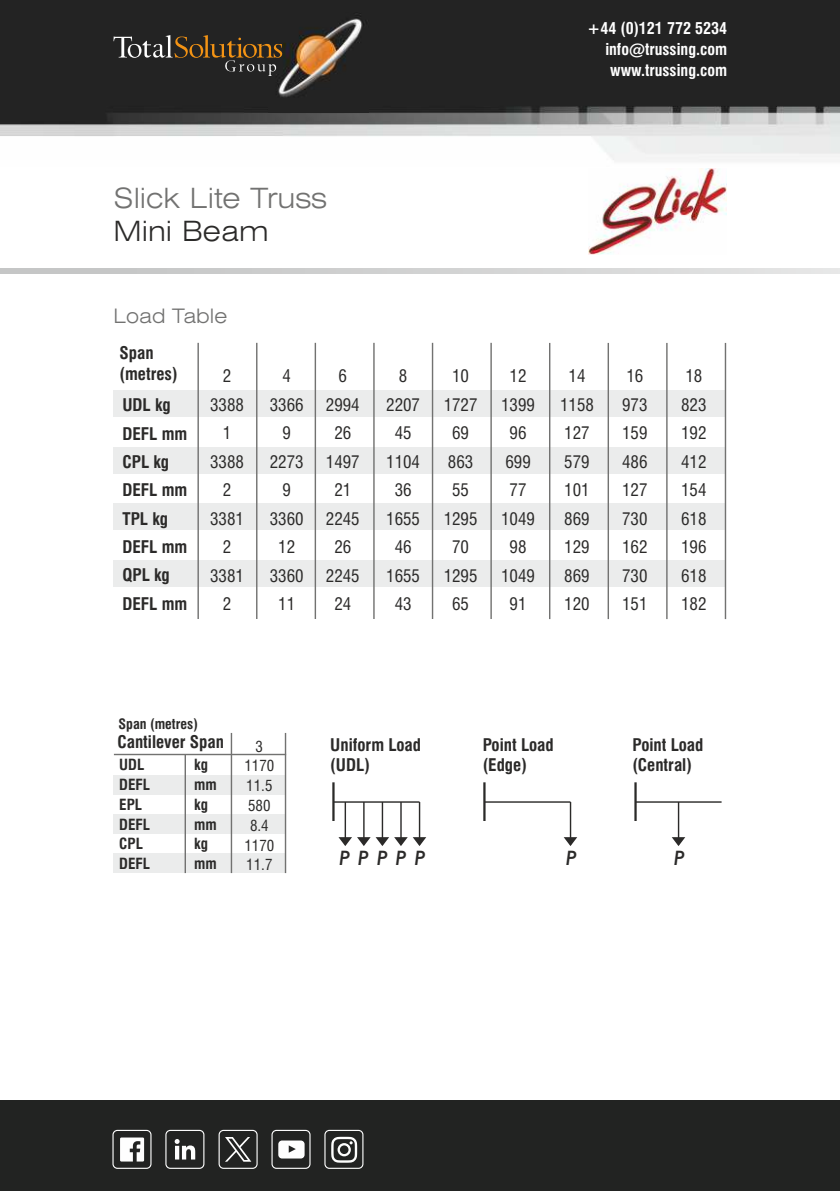
<style>
.page{position:relative;width:840px;height:1191px;background:#fff}
.page>*{position:absolute;margin:0;border:0;box-sizing:border-box;transform-origin:0 0}
.t1{font:300 expanded 28px "Swiss 721 BT";color:#727271}
.t2{font:300 expanded 28px "Swiss 721 BT";color:#2b2a29}
.t3{font:300 expanded 20px "Swiss 721 BT";color:#727271}
.t4{font:italic 500 20px "Futura BT";letter-spacing:.395em;color:#2b2a29}
.t5{font:condensed 17px/28.4px "Swiss 721 BT";color:#2b2a29;text-align:center}
.t6{font:700 condensed 17px/28.4px "Swiss 721 BT";color:#2b2a29}
.t7{font:700 condensed 16px/21.2px "Swiss 721 BT";color:#fefefe;text-align:right}
.t8{font:700 condensed 15px/19.8px "Swiss 721 BT";color:#2b2a29}
.t9{font:condensed 15px/19.8px "Swiss 721 BT";color:#2b2a29;text-align:center}
.t10{font:700 condensed 14px "Swiss 721 BT";color:#2b2a29}
</style>
<div class="page">
<img style="left:0;top:0;width:839px;height:161px">
<img style="left:269px;top:12px;width:99px;height:100px">
<svg style="left:113px;top:35px;width:170px;height:41px;background:#41392f"></svg>
<svg style="left:0;top:269px;width:839px;height:5px;background:#d2d2d2"></svg>
<div style="left:113px;top:560px;width:613px;height:26px;background:#ebecec"></div>
<div style="left:113px;top:503px;width:613px;height:27px;background:#ebecec"></div>
<div style="left:113px;top:447px;width:613px;height:27px;background:#ebecec"></div>
<div style="left:113px;top:390px;width:613px;height:27px;background:#ebecec"></div>
<img style="left:588px;top:168px;width:138px;height:86px">
<div style="left:0;top:1100px;width:839px;height:91px;background:#222322"></div>
<div style="left:218px;top:1129px;width:39px;height:39px;border:1px solid #fefefe;border-radius:4px"></div>
<svg style="left:225px;top:1137px;width:26px;height:24px"></svg>
<div style="left:112px;top:1129px;width:39px;height:39px;border:1px solid #fefefe;border-radius:4px"></div>
<div style="left:165px;top:1129px;width:39px;height:39px;border:1px solid #fefefe;border-radius:4px"></div>
<div style="left:271px;top:1129px;width:39px;height:39px;border:1px solid #fefefe;border-radius:4px"></div>
<div style="left:324px;top:1129px;width:39px;height:39px;border:1px solid #fefefe;border-radius:4px"></div>
<svg style="left:331px;top:1136px;width:26px;height:26px"></svg>
<svg style="left:278px;top:1140px;width:26px;height:18px"></svg>
<svg style="left:174px;top:1139px;width:21px;height:20px"></svg>
<svg style="left:120px;top:1137px;width:24px;height:24px"></svg>
<hr style="left:314px;top:343px;width:2px;height:276px;background:#727271">
<hr style="left:197px;top:343px;width:2px;height:276px;background:#727271">
<hr style="left:373px;top:343px;width:1px;height:276px;background:#727271">
<hr style="left:431px;top:343px;width:2px;height:276px;background:#727271">
<hr style="left:490px;top:343px;width:1px;height:276px;background:#727271">
<hr style="left:548px;top:343px;width:2px;height:276px;background:#727271">
<hr style="left:724px;top:343px;width:1px;height:276px;background:#727271">
<hr style="left:256px;top:343px;width:1px;height:276px;background:#727271">
<hr style="left:607px;top:343px;width:1px;height:276px;background:#727271">
<hr style="left:665px;top:343px;width:2px;height:276px;background:#727271">
<div style="left:113px;top:853px;width:172px;height:20px;background:#ebecec"></div>
<div style="left:113px;top:814px;width:172px;height:20px;background:#ebecec"></div>
<div style="left:113px;top:774px;width:172px;height:20px;background:#ebecec"></div>
<hr style="left:284px;top:733px;width:2px;height:140px;background:#727271">
<hr style="left:230px;top:733px;width:2px;height:140px;background:#727271">
<hr style="left:114px;top:754px;width:172px;height:1px;background:#727271">
<hr style="left:184px;top:754px;width:2px;height:119px;background:#727271">
<hr style="left:634px;top:782px;width:2px;height:39px;background:#2b2a29">
<hr style="left:635px;top:801px;width:86px;height:1px;background:#2b2a29">
<hr style="left:677px;top:802px;width:2px;height:42px;background:#2b2a29">
<svg style="left:671px;top:837px;width:14px;height:9px"></svg>
<hr style="left:483px;top:782px;width:2px;height:39px;background:#2b2a29">
<hr style="left:484px;top:801px;width:86px;height:1px;background:#2b2a29">
<hr style="left:569px;top:802px;width:2px;height:42px;background:#2b2a29">
<svg style="left:563px;top:837px;width:14px;height:9px"></svg>
<hr style="left:332px;top:782px;width:2px;height:39px;background:#2b2a29">
<hr style="left:333px;top:801px;width:86px;height:1px;background:#2b2a29">
<hr style="left:381px;top:802px;width:2px;height:42px;background:#2b2a29">
<hr style="left:418px;top:802px;width:2px;height:42px;background:#2b2a29">
<hr style="left:400px;top:802px;width:1px;height:42px;background:#2b2a29">
<hr style="left:363px;top:802px;width:1px;height:42px;background:#2b2a29">
<hr style="left:344px;top:802px;width:2px;height:42px;background:#2b2a29">
<svg style="left:338px;top:837px;width:88px;height:9px"></svg>
<h1 class="t1" style="left:113px;top:186px;width:215px">Slick Lite Truss</h1>
<h1 class="t2" style="left:113px;top:220px;width:157px">Mini Beam</h1>
<p class="t3" style="left:113px;top:308px;width:115px">Load Table</p>
<p class="t7" style="left:586px;top:19px;width:141px">+44 (0)121 772 5234 info@trussing.com www.trussing.com</p>
<p class="t6" style="left:119px;top:345px;width:59px;line-height:20.4px">Span (metres)</p>
<p class="t6" style="left:122px;top:392px;width:66px">UDL kg<br>DEFL mm<br>CPL kg<br>DEFL mm<br>TPL kg<br>DEFL mm<br>QPL kg<br>DEFL mm</p>
<p class="t5" style="left:210px;top:363px;width:35px">2<br>3388<br>1<br>3388<br>2<br>3381<br>2<br>3381<br>2</p>
<p class="t5" style="left:270px;top:363px;width:35px">4<br>3366<br>9<br>2273<br>9<br>3360<br>12<br>3360<br>11</p>
<p class="t5" style="left:326px;top:363px;width:35px">6<br>2994<br>26<br>1497<br>21<br>2245<br>26<br>2245<br>24</p>
<p class="t5" style="left:386px;top:363px;width:35px">8<br>2207<br>45<br>1104<br>36<br>1655<br>46<br>1655<br>43</p>
<p class="t5" style="left:443px;top:363px;width:35px">10<br>1727<br>69<br>863<br>55<br>1295<br>70<br>1295<br>65</p>
<p class="t5" style="left:501px;top:363px;width:35px">12<br>1399<br>96<br>699<br>77<br>1049<br>98<br>1049<br>91</p>
<p class="t5" style="left:559px;top:363px;width:35px">14<br>1158<br>127<br>579<br>101<br>869<br>129<br>869<br>120</p>
<p class="t5" style="left:621px;top:363px;width:27px;text-align:left">16<br>973<br>159<br>486<br>127<br>730<br>162<br>730<br>151</p>
<p class="t5" style="left:680px;top:363px;width:27px;text-align:left">18<br>823<br>192<br>412<br>154<br>618<br>196<br>618<br>182</p>
<p class="t10" style="left:118px;top:718px;width:81px">Span (metres)</p>
<p class="t6" style="left:117px;top:730px;width:108px">Cantilever Span</p>
<p class="t9" style="left:244px;top:738px;width:31px">3<br>1170<br>11.5<br>580<br>8.4<br>1170<br>11.7</p>
<p class="t8" style="left:119px;top:756px;width:32px">UDL<br>DEFL<br>EPL<br>DEFL<br>CPL<br>DEFL</p>
<p class="t8" style="left:194px;top:756px;width:24px">kg mm kg mm kg mm</p>
<p class="t6" style="left:330px;top:736px;width:92px;line-height:20.4px">Uniform Load (UDL)</p>
<p class="t4" style="left:339px;top:850px;width:88px">PPPPP</p>
<p class="t6" style="left:482px;top:736px;width:72px;line-height:20.4px">Point Load (Edge)</p>
<p class="t4" style="left:565px;top:850px;width:12px">P</p>
<p class="t6" style="left:632px;top:736px;width:72px;line-height:20.4px">Point Load (Central)</p>
<p class="t4" style="left:673px;top:850px;width:12px">P</p>
</div>
